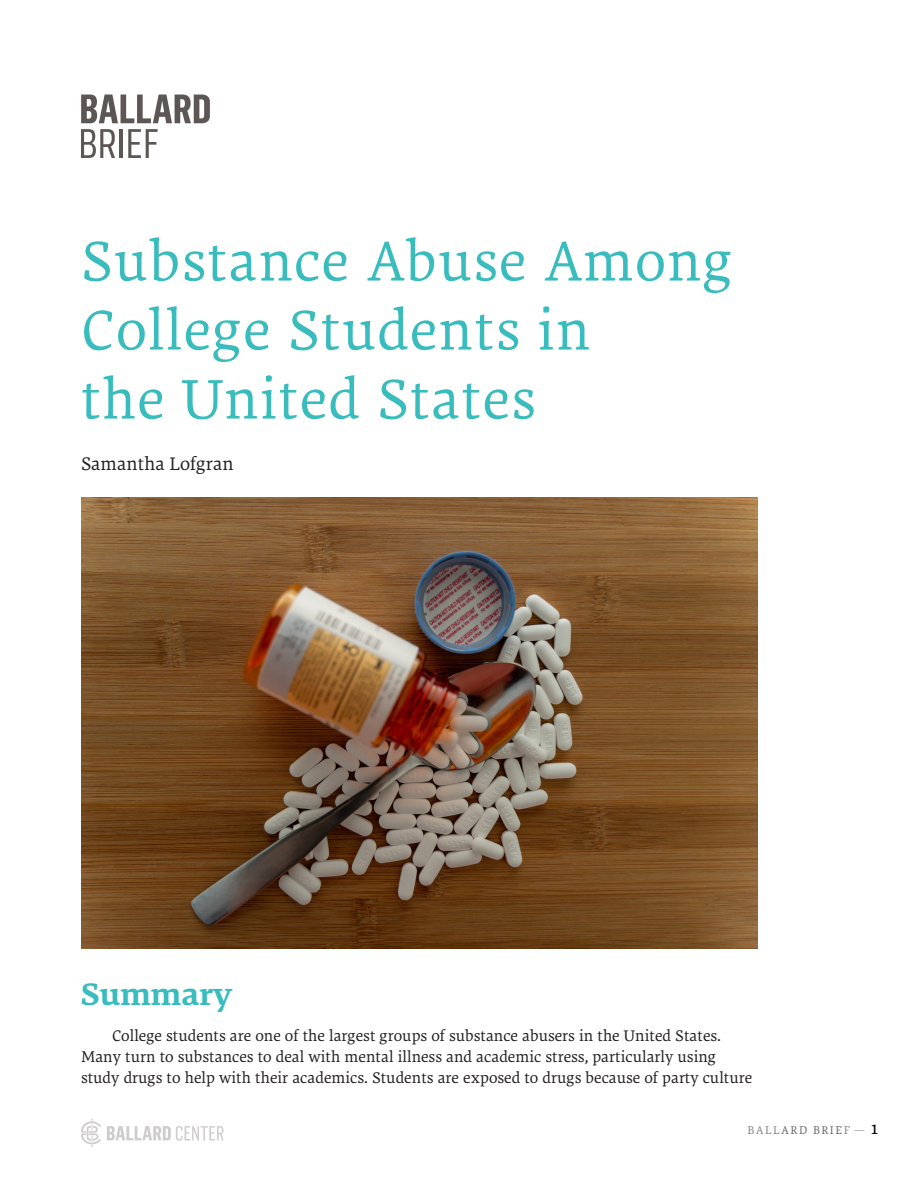
<style>
.page{position:relative;width:918px;height:1188px;background:#fff}
.page>*{position:absolute;margin:0;border:0;box-sizing:border-box;transform-origin:0 0}
.t1{font:60px/69px "Dora OT";letter-spacing:.02em;color:#38bcbd}
.Subheading_1{font:700 33px "Dora OT";color:#38bcbd}
.Author{font:19.5px "Dora OT";color:#231f20}
.Subheading_1-2{font:16.5px/21px "Dora OT";color:#231f20}
.t2{font:12px "Dora OT";letter-spacing:.125em;color:#666}
.s1{color:#808285}
.s2{font-size:10.5px;color:#808285}
.s3{font-size:19.5px;color:#000}
</style>
<div class="page">
<svg style="left:107px;top:1126px;width:117px;height:15px"></svg>
<svg style="left:81px;top:1119px;width:20px;height:28px"></svg>
<svg style="left:81px;top:94px;width:129px;height:29px"></svg>
<svg style="left:81px;top:129px;width:34px;height:29px"></svg>
<hr style="left:120px;top:129px;width:3px;height:29px;background:#5c5754">
<svg style="left:128px;top:129px;width:30px;height:29px"></svg>
<img style="left:81px;top:498px;width:676px;height:451px">
<p class="t1" style="left:81px;top:228px;width:653px">Substance Abuse Among<br>College Students in<br>the United States</p>
<p class="Author" style="left:81px;top:452px;width:154px">Samantha Lofgran</p>
<p class="Subheading_1" style="left:81px;top:974px;width:153px">Summary</p>
<p class="Subheading_1-2" style="left:81px;top:1026px;width:673px;text-indent:31px">College students are one of the largest groups of substance abusers in the United States.<br>Many turn to substances to deal with mental illness and academic stress, particularly using study drugs to help with their academics. Students are exposed to drugs because of party culture</p>
<p class="t2" style="left:748px;top:1124px;width:132px"><span class="s1">BALL</span>ARD BRIE<span class="s1">F</span> <span class="s2">—</span> <span class="s3">1</span></p>
</div>
